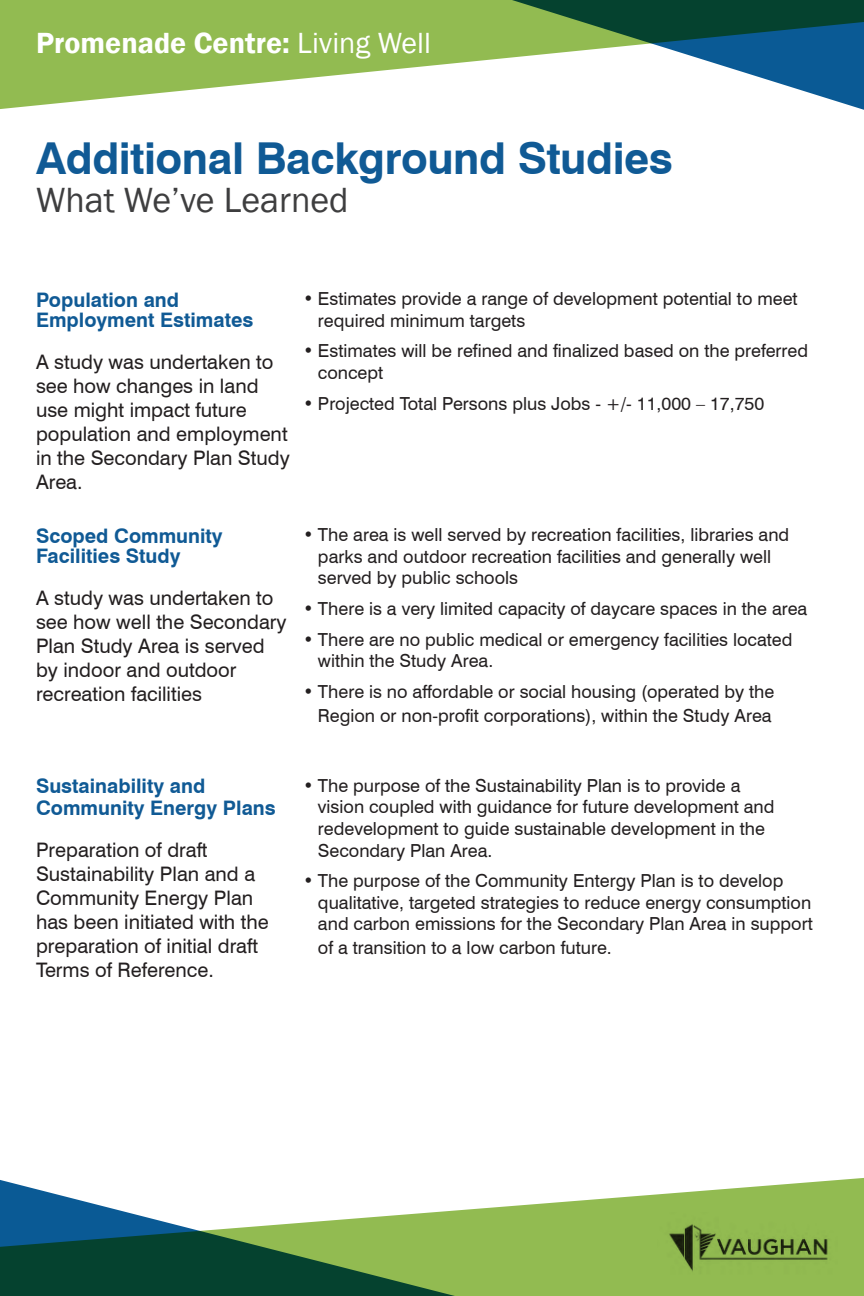
<style>
.page{position:relative;width:864px;height:1296px;background:#fff}
.page>*{position:absolute;margin:0;border:0;box-sizing:border-box;transform-origin:0 0}
.Board_Header{font:700 44px "Swiss 721 BT";letter-spacing:-.01em;color:#105a95}
.Board_Header-2{font:36px "Franklin Gothic";color:#3e3e3f}
.t1{font:600 30px "Franklin Gothic";color:#fff}
.Body_Text{font:20px/24px "Swiss 721 BT";color:#231f20}
.Body_Text-2{font:700 20px/20px "Swiss 721 BT";color:#105a95}
.t2{font:18px/21.6px "Swiss 721 BT";color:#231f20}
.s1{font-weight:400}
</style>
<div class="page">
<svg style="left:0;top:0;width:483px;height:109px;fill:#92bb51"></svg>
<svg style="left:483px;top:0;width:381px;height:110px"></svg>
<svg style="left:476px;top:1178px;width:388px;height:118px;fill:#92bb51"></svg>
<svg style="left:0;top:1180px;width:476px;height:116px"></svg>
<img style="left:658px;top:1212px;width:180px;height:70px">
<h3 class="t1" style="left:36px;top:24px;width:397px">Promenade Centre: <span class="s1">Living Well</span></h3>
<p class="Board_Header" style="left:36px;top:131px;width:638px">Additional Background Studies</p>
<p class="Board_Header-2" style="left:36px;top:178px;width:314px">What We’ve Learned</p>
<p class="Body_Text-2" style="left:36px;top:289px;width:219px">Population and<br>Employment Estimates</p>
<p class="Body_Text" style="left:36px;top:349px;width:255px">A study was undertaken to see how changes in land use might impact future population and employment in the Secondary Plan Study<br>Area.</p>
<p class="Body_Text-2" style="left:36px;top:525px;width:188px">Scoped Community<br>Facilities Study</p>
<p class="Body_Text" style="left:36px;top:585px;width:252px">A study was undertaken to see how well the Secondary<br>Plan Study Area is served by indoor and outdoor recreation facilities</p>
<p class="t2" style="left:318px;top:288px;width:481px;text-indent:-15px">• Estimates provide a range of development potential to meet required minimum targets</p>
<p class="t2" style="left:318px;top:340px;width:492px;text-indent:-15px">• Estimates will be refined and finalized based on the preferred concept</p>
<p class="t2" style="left:303px;top:392px;width:463px">• Projected Total Persons plus Jobs - +/- 11,000 – 17,750</p>
<p class="t2" style="left:318px;top:524px;width:473px;text-indent:-15px">• The area is well served by recreation facilities, libraries and parks and outdoor recreation facilities and generally well served by public schools</p>
<p class="t2" style="left:303px;top:598px;width:506px">• There is a very limited capacity of daycare spaces in the area</p>
<p class="t2" style="left:318px;top:628px;width:476px;text-indent:-15px">• There are no public medical or emergency facilities located within the Study Area.</p>
<p class="t2" style="left:303px;top:679px;width:473px;line-height:24px;text-align:right">• There is no affordable or social housing (operated by the<br>Region or non-profit corporations), within the Study Area</p>
<p class="Body_Text-2" style="left:36px;top:775px;width:241px;line-height:21.5px">Sustainability and<br>Community Energy Plans</p>
<p class="Body_Text" style="left:36px;top:838px;width:234px">Preparation of draft<br>Sustainability Plan and a<br>Community Energy Plan has been initiated with the preparation of initial draft<br>Terms of Reference.</p>
<p class="t2" style="left:318px;top:775px;width:458px;text-indent:-15px">• The purpose of the Sustainability Plan is to provide a vision coupled with guidance for future development and redevelopment to guide sustainable development in the Secondary Plan Area.</p>
<p class="t2" style="left:318px;top:870px;width:496px;text-indent:-15px">• The purpose of the Community Entergy Plan is to develop qualitative, targeted strategies to reduce energy consumption and carbon emissions for the Secondary Plan Area in support</p>
<p class="t2" style="left:318px;top:937px;width:295px">of a transition to a low carbon future.</p>
</div>
